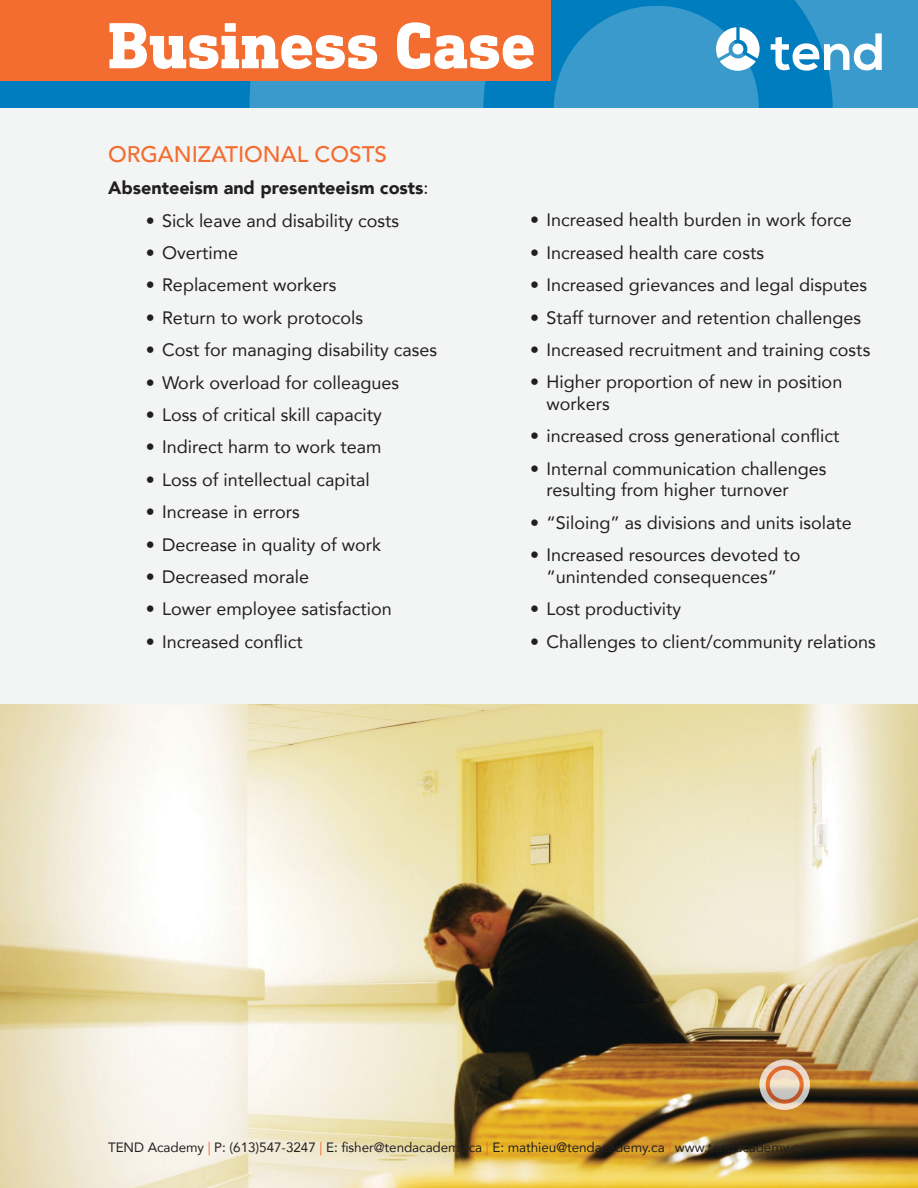
<style>
.page{position:relative;width:918px;height:1188px;background:#fff}
.page>*{position:absolute;margin:0;border:0;box-sizing:border-box;transform-origin:0 0}
.t1{font:800 66.3px "DIN Next Slab Pro";color:#fff}
.t2{font:700 52.2px "Nexa";color:#fff}
.t3{font:500 22.5px "Avenir LT";color:#f36c30}
.t4{font:18px/21.6px "Avenir";color:#231f20}
.t5{font:900 18px "Avenir";color:#231f20}
.t6{font:13.5px "Avenir";letter-spacing:-.005em;color:#231f20}
.s1{font-weight:400}
.s2{color:#f36c30}
</style>
<div class="page">
<div style="left:0;top:108px;width:918px;height:596px;background:#f3f4f4"></div>
<div style="left:0;top:0;width:918px;height:108px;background:#007dbe"></div>
<svg style="left:249px;top:0;width:669px;height:108px"></svg>
<div style="left:0;top:0;width:551px;height:81px;background:#f36c30"></div>
<img style="left:0;top:704px;width:918px;height:484px">
<svg style="left:759px;top:1059px;width:51px;height:51px;background:#ddc8b5"></svg>
<div style="left:766px;top:1066px;width:38px;height:38px;border:4px solid #f36c30;border-radius:50%"></div>
<h1 class="t1" style="left:108px;top:7px;width:429px">Business Case</h1>
<h2 class="t2" style="left:771px;top:22px;width:116px">tend</h2>
<p class="t3" style="left:108px;top:141px;width:281px">ORGANIZATIONAL COSTS</p>
<p class="t5" style="left:108px;top:172px;width:322px">Absenteeism and presenteeism costs<span class="s1">:</span></p>
<p class="t4" style="left:146px;top:209px;width:255px">• Sick leave and disability costs</p>
<p class="t4" style="left:146px;top:241px;width:94px">• Overtime</p>
<p class="t4" style="left:146px;top:274px;width:192px">• Replacement workers</p>
<p class="t4" style="left:146px;top:306px;width:219px">• Return to work protocols</p>
<p class="t4" style="left:146px;top:339px;width:293px">• Cost for managing disability cases</p>
<p class="t4" style="left:146px;top:371px;width:255px">• Work overload for colleagues</p>
<p class="t4" style="left:146px;top:403px;width:237px">• Loss of critical skill capacity</p>
<p class="t4" style="left:146px;top:436px;width:237px">• Indirect harm to work team</p>
<p class="t4" style="left:146px;top:468px;width:225px">• Loss of intellectual capital</p>
<p class="t4" style="left:146px;top:501px;width:155px">• Increase in errors</p>
<p class="t4" style="left:146px;top:533px;width:237px">• Decrease in quality of work</p>
<p class="t4" style="left:146px;top:565px;width:165px">• Decreased morale</p>
<p class="t4" style="left:146px;top:598px;width:248px">• Lower employee satisfaction</p>
<p class="t4" style="left:146px;top:630px;width:158px">• Increased conflict</p>
<p class="t4" style="left:530px;top:209px;width:323px">• Increased health burden in work force</p>
<p class="t4" style="left:530px;top:241px;width:235px">• Increased health care costs</p>
<p class="t4" style="left:530px;top:274px;width:339px">• Increased grievances and legal disputes</p>
<p class="t4" style="left:530px;top:306px;width:332px">• Staff turnover and retention challenges</p>
<p class="t4" style="left:530px;top:338px;width:342px">• Increased recruitment and training costs</p>
<p class="t4" style="left:546px;top:371px;width:297px;text-indent:-16px">• Higher proportion of new in position workers</p>
<p class="t4" style="left:530px;top:425px;width:311px">• increased cross generational conflict</p>
<p class="t4" style="left:546px;top:457px;width:282px;text-indent:-16px">• Internal communication challenges resulting from higher turnover</p>
<p class="t4" style="left:530px;top:511px;width:323px">• “Siloing” as divisions and units isolate</p>
<p class="t4" style="left:530px;top:544px;width:272px;text-align:center">• Increased resources devoted to “unintended consequences”</p>
<p class="t4" style="left:530px;top:598px;width:152px">• Lost productivity</p>
<p class="t4" style="left:530px;top:630px;width:347px">• Challenges to client/community relations</p>
<p class="t6" style="left:108px;top:1136px;width:699px">TEND Academy <span class="s2">|</span> P: (613)547-3247 <span class="s2">|</span> E: fisher@tendacademy.ca <span class="s2">|</span> E: mathieu@tendacademy.ca <span class="s2">|</span> www.tendacademy.ca</p>
</div>
